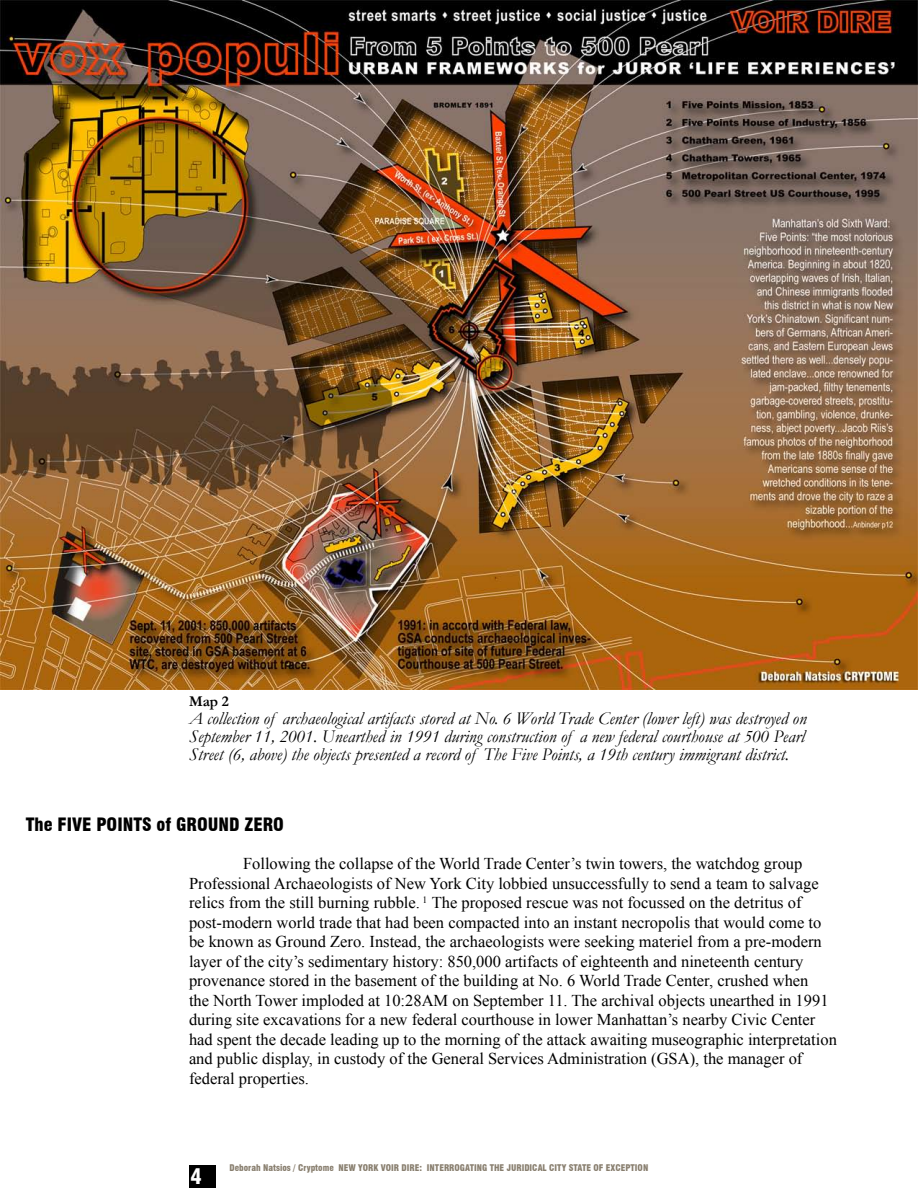
<style>
.page{position:relative;width:918px;height:1188px;background:#fff}
.page>*{position:absolute;margin:0;border:0;box-sizing:border-box;transform-origin:0 0}
.t1{font:italic 18px/18px "Garamond";color:#000;text-align:justify}
.t2{font:900 condensed 18px "Swiss 721 BT";color:#000}
.t3{font:16.5px/19.5px "Times New Roman";color:#000}
.t4{font:700 15px "Garamond";color:#000}
.t5{font:900 condensed 9px "Swiss 721 BT";color:#887e6e}
</style>
<div class="page">
<img style="left:0;top:0;width:918px;height:689px">
<div style="left:189px;top:1165px;width:27px;height:23px;background:#000"></div>
<p class="t4" style="left:189px;top:691px;width:42px">Map 2</p>
<p class="t1" style="left:189px;top:709px;width:619px">A collection of archaeological artifacts stored at No. 6 World Trade Center (lower left) was destroyed on September 11, 2001. Unearthed in 1991 during construction of a new federal courthouse at 500 Pearl Street (6, above) the objects presented a record of The Five Points, a 19th century immigrant district.</p>
<p class="t2" style="left:26px;top:813px;width:260px">The FIVE POINTS of GROUND ZERO</p>
<p class="t3" style="left:189px;top:854px;width:649px;text-indent:54px">Following the collapse of the World Trade Center’s twin towers, the watchdog group Professional Archaeologists of New York City lobbied unsuccessfully to send a team to salvage relics from the still burning rubble. <sup>1</sup> The proposed rescue was not focussed on the detritus of post-modern world trade that had been compacted into an instant necropolis that would come to be known as Ground Zero. Instead, the archaeologists were seeking materiel from a pre-modern layer of the city’s sedimentary history: 850,000 artifacts of eighteenth and nineteenth century provenance stored in the basement of the building at No. 6 World Trade Center, crushed when<br>the North Tower imploded at 10:28AM on September 11. The archival objects unearthed in 1991 during site excavations for a new federal courthouse in lower Manhattan’s nearby Civic Center had spent the decade leading up to the morning of the attack awaiting museographic interpretation and public display, in custody of the General Services Administration (GSA), the manager of federal properties.</p>
<p class="t5" style="left:230px;top:1163px;width:420px">Deborah Natsios / Cryptome NEW YORK VOIR DIRE: INTERROGATING THE JURIDICAL CITY STATE OF EXCEPTION</p>
</div>
